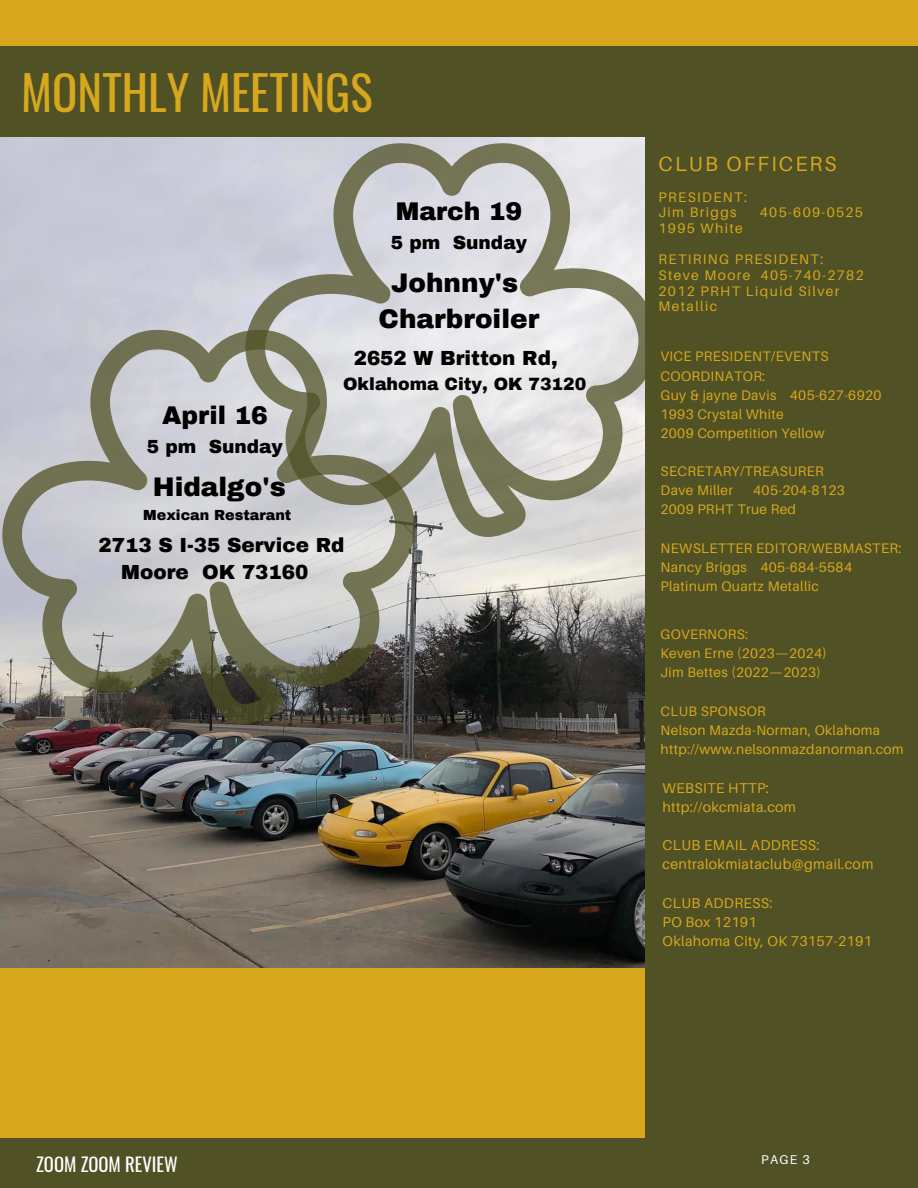
<style>
.page{position:relative;width:918px;height:1188px;background:#d7a81e}
.page>*{position:absolute;margin:0;border:0;box-sizing:border-box;transform-origin:0 0}
.t1{font:46.95px "Oswald";color:#d7a81e}
.t2{font:900 26.25px/36.8px "Archivo";color:#000;text-align:center}
.t3{font:900 25.05px "Archivo";color:#000}
.t4{font:20.7px "Aileron";letter-spacing:.1em;color:#d7a81e}
.t5{font:900 19.95px/27.6px "Archivo";color:#000}
.t6{font:18.75px "Oswald";color:#fff}
.t7{font:900 18.6px "Archivo";color:#000}
.t8{font:900 17.4px "Archivo";color:#000}
.t9{font:14.25px/19.2px "Aileron";letter-spacing:.025em;color:#d7a81e}
.t10{font:900 14.25px "Archivo";color:#000}
.t11{font:13.8px/19.2px "Aileron";letter-spacing:.025em;color:#d7a81e}
.t12{font:13.8px/15.6px "Aileron";letter-spacing:.1em;color:#d7a81e}
.t13{font:12.75px "Aileron";color:#fff}
</style>
<div class="page">
<div style="left:0;top:46px;width:670px;height:91px;background:#505124"></div>
<div style="left:0;top:1138px;width:918px;height:50px;background:#505124"></div>
<img style="left:0;top:137px;width:645px;height:831px">
<div style="left:645px;top:46px;width:273px;height:1093px;background:#505124"></div>
<svg style="left:243px;top:142px;width:402px;height:395px;background:#c7c7c4"></svg>
<svg style="left:0;top:329px;width:417px;height:395px;background:#a9a9a5"></svg>
<h1 class="t1" style="left:21px;top:56px;width:353px">MONTHLY MEETINGS</h1>
<h3 class="t3" style="left:396px;top:198px;width:128px">March 19</h3>
<h3 class="t7" style="left:391px;top:232px;width:138px">5 pm Sunday</h3>
<h2 class="t2" style="left:379px;top:265px;width:162px">Johnny's<br>Charbroiler</h2>
<h3 class="t5" style="left:354px;top:344px;width:205px">2652 W Britton Rd,</h3>
<p class="t8" style="left:343px;top:375px;width:245px">Oklahoma City, OK 73120</p>
<h3 class="t3" style="left:162px;top:402px;width:107px">April 16</h3>
<h3 class="t7" style="left:147px;top:436px;width:138px">5 pm Sunday</h3>
<h2 class="t2" style="left:153px;top:469px;width:135px">Hidalgo's</h2>
<p class="t10" style="left:143px;top:507px;width:149px">Mexican Restarant</p>
<h3 class="t5" style="left:121px;top:531px;width:225px;text-indent:-23px">2713 S I-35 Service Rd<br>Moore OK 73160</h3>
<h3 class="t4" style="left:659px;top:151px;width:179px">CLUB OFFICERS</h3>
<p class="t12" style="left:659px;top:189px;width:90px">PRESIDENT:<br>Jim Briggs</p>
<p class="t12" style="left:760px;top:205px;width:105px">405-609-0525</p>
<p class="t12" style="left:659px;top:220px;width:86px">1995 White</p>
<p class="t12" style="left:659px;top:251px;width:207px">RETIRING PRESIDENT:<br>Steve Moore 405-740-2782<br>2012 PRHT Liquid Silver<br>Metallic</p>
<p class="t11" style="left:661px;top:347px;width:222px">VICE PRESIDENT/EVENTS<br>COORDINATOR:<br>Guy &amp; jayne Davis 405-627-6920<br>1993 Crystal White<br>2009 Competition Yellow</p>
<p class="t11" style="left:661px;top:461px;width:165px">SECRETARY/TREASURER<br>Dave Miller</p>
<p class="t11" style="left:661px;top:481px;width:186px;text-indent:93px">405-204-8123<br>2009 PRHT True Red</p>
<p class="t11" style="left:661px;top:538px;width:242px">NEWSLETTER EDITOR/WEBMASTER:<br>Nancy Briggs 405-684-5584<br>Platinum Quartz Metallic</p>
<p class="t11" style="left:661px;top:624px;width:168px">GOVERNORS:<br>Keven Erne (2023—2024)<br>Jim Bettes (2022—2023)</p>
<p class="t11" style="left:661px;top:701px;width:245px">CLUB SPONSOR<br>Nelson Mazda-Norman, Oklahoma http://www.nelsonmazdanorman.com</p>
<p class="t9" style="left:663px;top:778px;width:135px">WEBSITE HTTP: http://okcmiata.com</p>
<p class="t9" style="left:663px;top:835px;width:212px">CLUB EMAIL ADDRESS: centralokmiataclub@gmail.com</p>
<p class="t9" style="left:663px;top:893px;width:211px">CLUB ADDRESS:<br>PO Box 12191<br>Oklahoma City, OK 73157-2191</p>
<h3 class="t6" style="left:36px;top:1150px;width:143px">ZOOM ZOOM REVIEW</h3>
<p class="t13" style="left:761px;top:1151px;width:50px">PAGE 3</p>
</div>
